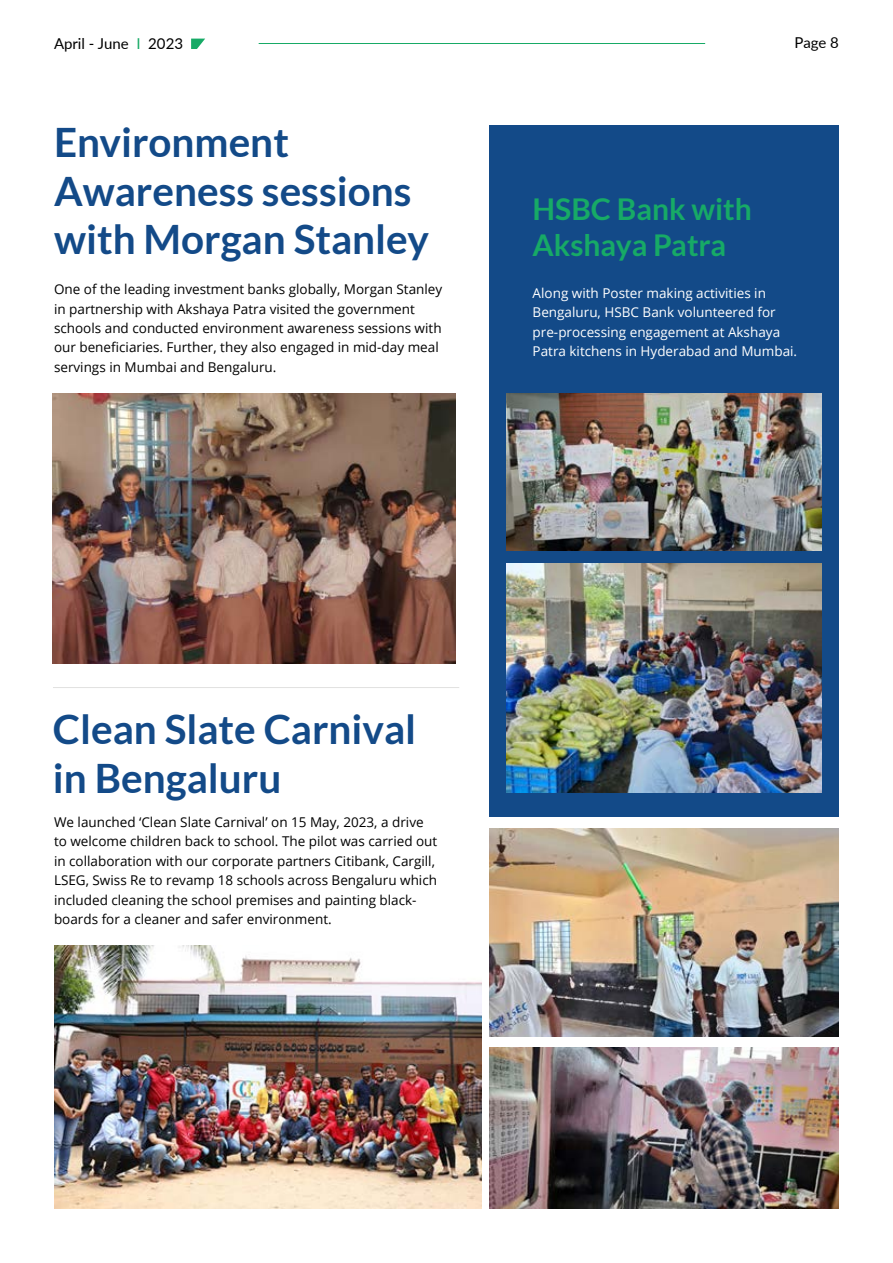
<style>
.page{position:relative;width:893px;height:1263px;background:#fff}
.page>*{position:absolute;margin:0;border:0;box-sizing:border-box;transform-origin:0 0}
.t1{font:700 40.5px/48.6px "Lato";color:#134a88}
.t2{font:700 30px/36px "Lato";color:#17aa66}
.t3{font:15px "Lato";color:#000}
.t4{font:13.5px/19.5px "Open Sans";color:#000}
.t5{font:13.5px/19.5px "Open Sans";color:#fff}
.s1{color:#17aa66}
</style>
<div class="page">
<div style="left:490px;top:125px;width:349px;height:691px;background:#134a88"></div>
<img style="left:54px;top:945px;width:427px;height:264px">
<img style="left:53px;top:394px;width:402px;height:269px">
<img style="left:507px;top:394px;width:315px;height:157px">
<img style="left:507px;top:563px;width:315px;height:230px">
<img style="left:490px;top:829px;width:349px;height:207px">
<img style="left:490px;top:1047px;width:349px;height:161px">
<hr style="left:53px;top:687px;width:406px;height:1px;background:#e1e1e0">
<hr style="left:259px;top:43px;width:446px;height:1px;background:#17aa66">
<svg style="left:191px;top:39px;width:14px;height:10px"></svg>
<p class="t3" style="left:54px;top:33px;width:131px">April - June <span class="s1">I</span> 2023</p>
<p class="t3" style="left:795px;top:32px;width:46px">Page 8</p>
<h1 class="t1" style="left:54px;top:117px;width:376px">Environment<br>Awareness sessions with Morgan Stanley</h1>
<h2 class="t2" style="left:533px;top:190px;width:221px">HSBC Bank with<br>Akshaya Patra</h2>
<p class="t4" style="left:54px;top:279px;width:390px">One of the leading investment banks globally, Morgan Stanley in partnership with Akshaya Patra visited the government schools and conducted environment awareness sessions with our beneficiaries. Further, they also engaged in mid-day meal servings in Mumbai and Bengaluru.</p>
<p class="t5" style="left:533px;top:283px;width:266px">Along with Poster making activities in Bengaluru, HSBC Bank volunteered for pre-processing engagement at Akshaya Patra kitchens in Hyderabad and Mumbai.</p>
<h1 class="t1" style="left:53px;top:705px;width:365px">Clean Slate Carnival in Bengaluru</h1>
<p class="t4" style="left:54px;top:812px;width:385px">We launched ‘Clean Slate Carnival’ on 15 May, 2023, a drive to welcome children back to school. The pilot was carried out in collaboration with our corporate partners Citibank, Cargill, LSEG, Swiss Re to revamp 18 schools across Bengaluru which included cleaning the school premises and painting black&shy;boards for a cleaner and safer environment.</p>
</div>
